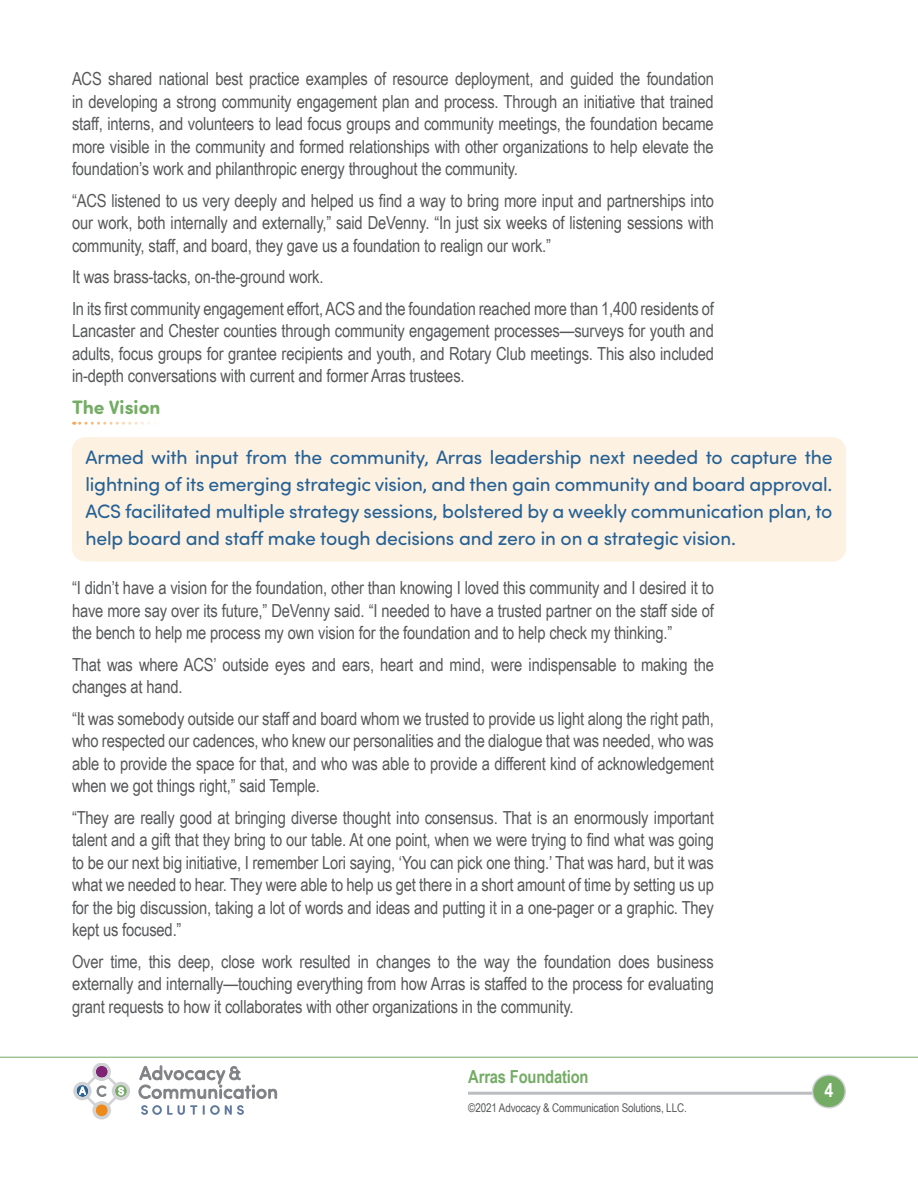
<style>
.page{position:relative;width:918px;height:1188px;background:#fff}
.page>*{position:absolute;margin:0;border:0;box-sizing:border-box;transform-origin:0 0}
.text_with_background{font:19.5px/27px "Sofia Pro Soft";letter-spacing:-.01em;color:#266194;text-align:justify}
.subheadbold_green{font:700 19.5px "Sofia Pro Soft";color:#74ac65}
.t1{font:700 19.5px "Arial Narrow";color:#fff}
.text{font:18px/22.5px "Arial Narrow";letter-spacing:-.01em;color:#57585a;text-align:justify}
.t2{font:700 18px "Arial Narrow";letter-spacing:-.01em;color:#74ac65}
.t3{font:12px "Arial Narrow";letter-spacing:-.01em;color:#57585a}
</style>
<div class="page">
<hr style="left:0;top:1057px;width:918px;height:1px;background:#74ac65">
<svg style="left:139px;top:1066px;width:138px;height:33px"></svg>
<svg style="left:141px;top:1105px;width:56px;height:10px"></svg>
<svg style="left:203px;top:1105px;width:41px;height:10px"></svg>
<svg style="left:73px;top:1063px;width:57px;height:57px"></svg>
<hr style="left:468px;top:1092px;width:369px;height:3px;background:#bcbdc0">
<div style="left:813px;top:1075px;width:32px;height:33px;background:#74ac65;border-radius:50%"></div>
<div style="left:812px;top:1074px;width:34px;height:35px;border:2px solid #d1d2d4;border-radius:50%"></div>
<svg style="left:74px;top:422px;width:82px;height:3px"></svg>
<div style="left:72px;top:437px;width:774px;height:125px;background:#fdf1e2;border-radius:14px"></div>
<p class="text" style="left:72px;top:67px;width:643px">ACS shared national best practice examples of resource deployment, and guided the foundation in developing a strong community engagement plan and process. Through an initiative that trained staff, interns, and volunteers to lead focus groups and community meetings, the foundation became more visible in the community and formed relationships with other organizations to help elevate the foundation’s work and philanthropic energy throughout the community.</p>
<p class="text" style="left:72px;top:188px;width:643px">“ACS listened to us very deeply and helped us find a way to bring more input and partnerships into our work, both internally and externally,” said DeVenny. “In just six weeks of listening sessions with community, staff, and board, they gave us a foundation to realign our work.”</p>
<p class="text" style="left:72px;top:265px;width:253px">It was brass-tacks, on-the-ground work.</p>
<p class="text" style="left:72px;top:296px;width:643px">In its first community engagement effort, ACS and the foundation reached more than 1,400 residents of Lancaster and Chester counties through community engagement processes—surveys for youth and adults, focus groups for grantee recipients and youth, and Rotary Club meetings. This also included in-depth conversations with current and former Arras trustees.</p>
<p class="subheadbold_green" style="left:72px;top:393px;width:90px">The Vision</p>
<p class="text_with_background" style="left:86px;top:443px;width:749px">Armed with input from the community, Arras leadership next needed to capture the lightning of its emerging strategic vision, and then gain community and board approval.<br>ACS facilitated multiple strategy sessions, bolstered by a weekly communication plan, to help board and staff make tough decisions and zero in on a strategic vision.</p>
<p class="text" style="left:72px;top:576px;width:643px">“I didn’t have a vision for the foundation, other than knowing I loved this community and I desired it to have more say over its future,” DeVenny said. “I needed to have a trusted partner on the staff side of the bench to help me process my own vision for the foundation and to help check my thinking.”</p>
<p class="text" style="left:72px;top:652px;width:643px">That was where ACS’ outside eyes and ears, heart and mind, were indispensable to making the changes at hand.</p>
<p class="text" style="left:72px;top:706px;width:643px">“It was somebody outside our staff and board whom we trusted to provide us light along the right path, who respected our cadences, who knew our personalities and the dialogue that was needed, who was able to provide the space for that, and who was able to provide a different kind of acknowledgement when we got things right,” said Temple.</p>
<p class="text" style="left:72px;top:805px;width:644px">“They are really good at bringing diverse thought into consensus. That is an enormously important talent and a gift that they bring to our table. At one point, when we were trying to find what was going to be our next big initiative, I remember Lori saying, ‘You can pick one thing.’ That was hard, but it was what we needed to hear. They were able to help us get there in a short amount of time by setting us up for the big discussion, taking a lot of words and ideas and putting it in a one-pager or a graphic. They kept us focused.”</p>
<p class="text" style="left:72px;top:949px;width:643px">Over time, this deep, close work resulted in changes to the way the foundation does business externally and internally—touching everything from how Arras is staffed to the process for evaluating grant requests to how it collaborates with other organizations in the community.</p>
<p class="t2" style="left:468px;top:1063px;width:122px">Arras Foundation</p>
<p class="t3" style="left:468px;top:1099px;width:220px">©2021 Advocacy &amp; Communication Solutions, LLC.</p>
<p class="t1" style="left:824px;top:1076px;width:10px">4</p>
</div>
